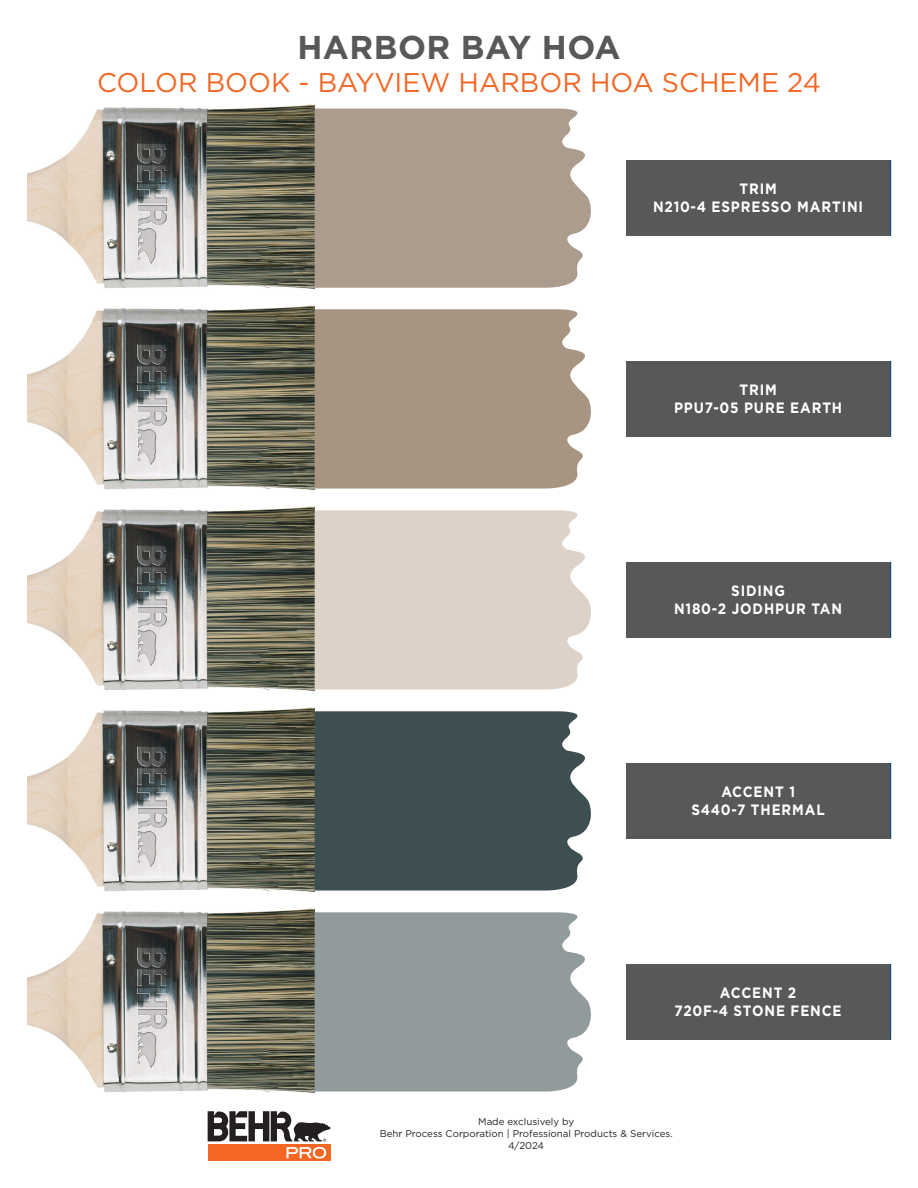
<style>
.page{position:relative;width:918px;height:1188px;background:#fff}
.page>*{position:absolute;margin:0;border:0;box-sizing:border-box;transform-origin:0 0}
.t1{font:700 33px "Gotham";letter-spacing:.015em;color:#57585a}
.t2{font:27px "Gotham";color:#f36624}
.Paint_Target{font:700 15px "Gotham";letter-spacing:.065em;color:#fff;scale:.9 1}
.t3{font:9.75px/11.7px "Gotham";color:#231f20;text-align:center}
</style>
<div class="page">
<div style="left:208px;top:1145px;width:122px;height:16px;background:#f36624"></div>
<svg style="left:208px;top:1111px;width:123px;height:48px"></svg>
<img style="left:27px;top:104px;width:288px;height:989px">
<div style="left:315px;top:108px;width:276px;height:180px;background:#ab9c8e"></div>
<div style="left:315px;top:309px;width:276px;height:180px;background:#a89581"></div>
<div style="left:315px;top:510px;width:276px;height:180px;background:#dcd2c8"></div>
<div style="left:315px;top:711px;width:276px;height:180px;background:#3e4f51"></div>
<div style="left:315px;top:912px;width:276px;height:180px;background:#919b9c"></div>
<div style="left:626px;top:160px;width:265px;height:76px;background:#57585a"></div>
<hr style="left:890px;top:160px;width:1px;height:76px;background:#004684">
<div style="left:626px;top:361px;width:265px;height:75px;background:#57585a"></div>
<hr style="left:890px;top:361px;width:1px;height:75px;background:#004684">
<div style="left:626px;top:562px;width:265px;height:75px;background:#57585a"></div>
<hr style="left:890px;top:562px;width:1px;height:75px;background:#004684">
<div style="left:626px;top:763px;width:265px;height:75px;background:#57585a"></div>
<hr style="left:890px;top:763px;width:1px;height:75px;background:#004684">
<div style="left:626px;top:964px;width:265px;height:75px;background:#57585a"></div>
<hr style="left:890px;top:964px;width:1px;height:75px;background:#004684">
<p class="t1" style="left:297px;top:28px;width:325px">HARBOR BAY HOA</p>
<p class="t2" style="left:97px;top:67px;width:725px">COLOR BOOK - BAYVIEW HARBOR HOA SCHEME 24</p>
<p class="Paint_Target" style="left:739px;top:180px;width:43px">TRIM</p>
<p class="Paint_Target" style="left:653px;top:198px;width:235px">N210-4 ESPRESSO MARTINI</p>
<p class="Paint_Target" style="left:739px;top:381px;width:43px">TRIM</p>
<p class="Paint_Target" style="left:674px;top:399px;width:188px">PPU7-05 PURE EARTH</p>
<p class="Paint_Target" style="left:731px;top:582px;width:61px">SIDING</p>
<p class="Paint_Target" style="left:674px;top:600px;width:188px">N180-2 JODHPUR TAN</p>
<p class="Paint_Target" style="left:721px;top:783px;width:83px">ACCENT 1</p>
<p class="Paint_Target" style="left:692px;top:801px;width:149px">S440-7 THERMAL</p>
<p class="Paint_Target" style="left:720px;top:984px;width:86px">ACCENT 2</p>
<p class="Paint_Target" style="left:675px;top:1002px;width:187px">720F-4 STONE FENCE</p>
<p class="t3" style="left:380px;top:1116px;width:295px">Made exclusively by<br>Behr Process Corporation | Professional Products &amp; Services.<br>4/2024</p>
</div>
